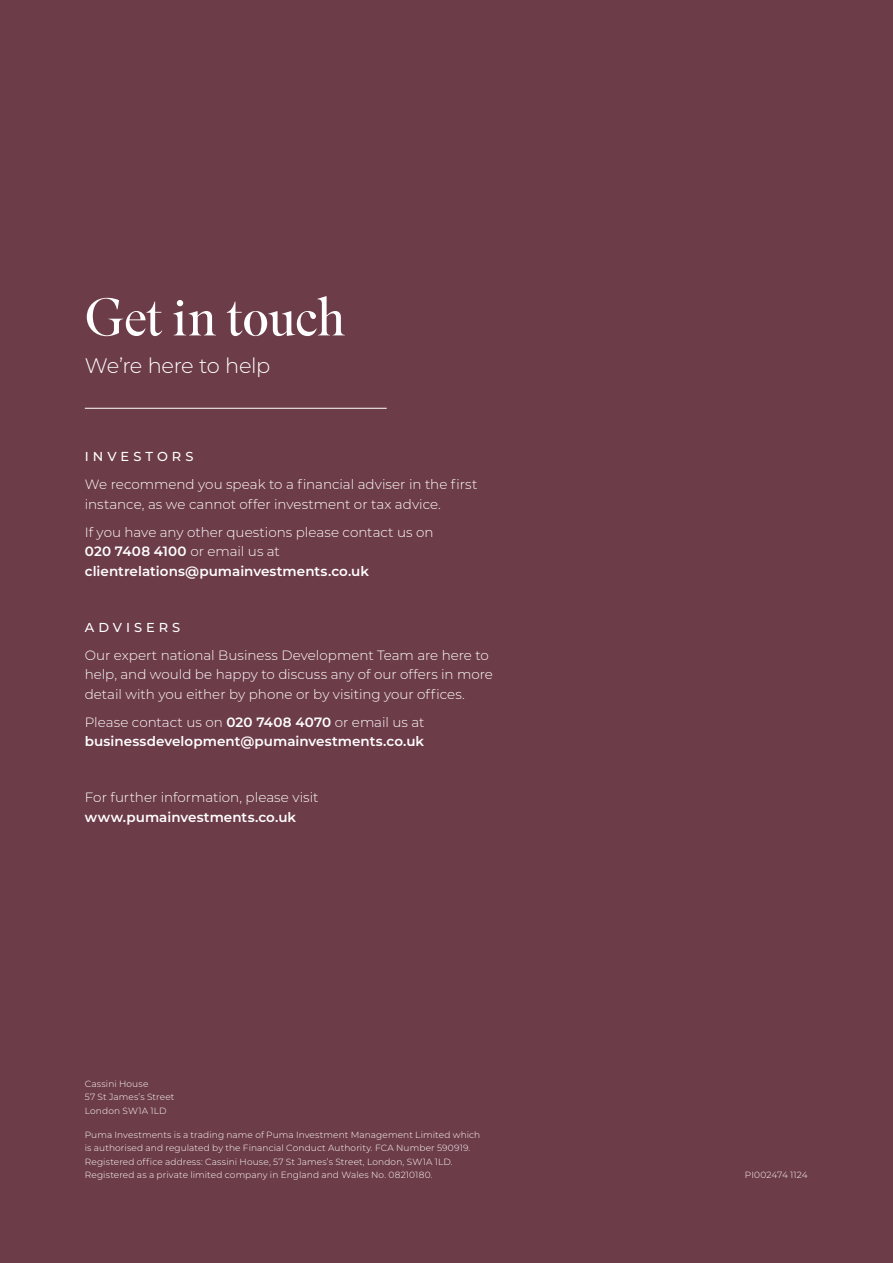
<style>
.page{position:relative;width:893px;height:1263px;background:#6d3c49}
.page>*{position:absolute;margin:0;border:0;box-sizing:border-box;transform-origin:0 0}
.t1{font:300 52.5px "Superior Title";letter-spacing:-.02em;color:#fff}
.t2{font:300 21px "Montserrat";letter-spacing:-.03em;color:#fff}
.t3{font:300 13.5px/19.5px "Montserrat";color:#fff}
.t4{font:600 13.5px/19.5px "Montserrat";letter-spacing:.005em;color:#fff}
.t5{font:500 12.9px "Montserrat";letter-spacing:.31em;color:#fff}
.t6{font:300 9px/13.5px "Montserrat";letter-spacing:.015em;color:#fff}
.s1{font-weight:600}
.s2{font-weight:300}
</style>
<div class="page">
<hr style="left:85px;top:408px;width:302px;height:1px;background:#fff">
<p class="t1" style="left:85px;top:286px;width:263px">Get in touch</p>
<p class="t2" style="left:85px;top:351px;width:187px">We’re here to help</p>
<p class="t5" style="left:85px;top:448px;width:110px">INVESTORS</p>
<p class="t3" style="left:85px;top:474px;width:394px">We recommend you speak to a financial adviser in the first instance, as we cannot offer investment or tax advice.</p>
<p class="t3" style="left:85px;top:522px;width:350px">If you have any other questions please contact us on<br><span class="s1">020 7408 4100</span> or email us at <span class="s1">clientrelations@pumainvestments.co.uk</span></p>
<p class="t5" style="left:85px;top:618px;width:97px">ADVISERS</p>
<p class="t3" style="left:85px;top:645px;width:410px">Our expert national Business Development Team are here to help, and would be happy to discuss any of our offers in more detail with you either by phone or by visiting your offices.</p>
<p class="t4" style="left:85px;top:712px;width:341px"><span class="s2">Please contact us on</span> 020 7408 4070 <span class="s2">or email us at </span>businessdevelopment@pumainvestments.co.uk</p>
<p class="t3" style="left:85px;top:787px;width:235px">For further information, please visit <span class="s1">www.pumainvestments.co.uk</span></p>
<p class="t6" style="left:85px;top:1076px;width:91px">Cassini House<br>57 St James’s Street<br>London SW1A 1LD</p>
<p class="t6" style="left:85px;top:1128px;width:397px">Puma Investments is a trading name of Puma Investment Management Limited which is authorised and regulated by the Financial Conduct Authority. FCA Number 590919.<br>Registered office address: Cassini House, 57 St James’s Street, London, SW1A 1LD.<br>Registered as a private limited company in England and Wales No. 08210180.</p>
<p class="t6" style="left:745px;top:1168px;width:64px">PI002474 1124</p>
</div>
